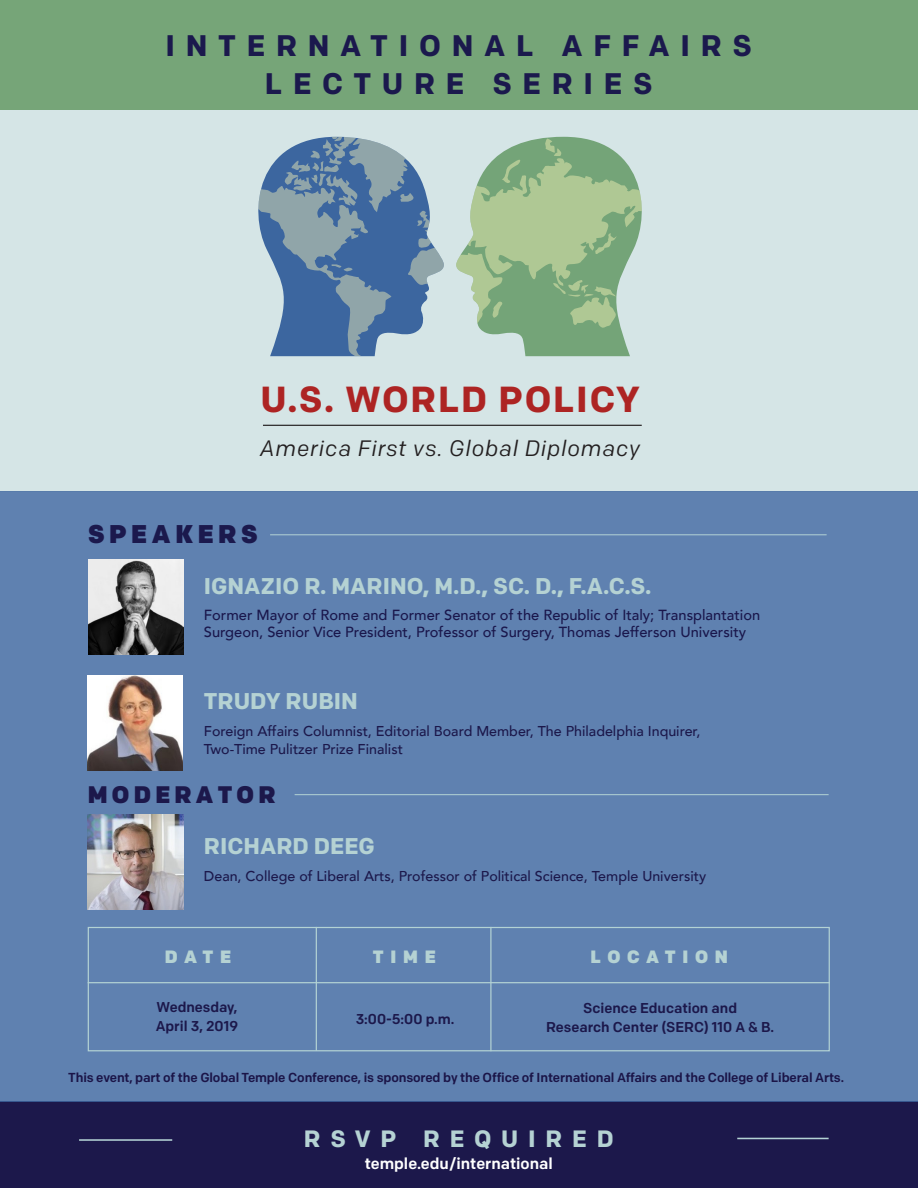
<style>
.page{position:relative;width:918px;height:1188px;background:#fff}
.page>*{position:absolute;margin:0;border:0;box-sizing:border-box;transform-origin:0 0}
.t1{font:700 36.15px "Colfax";letter-spacing:.05em;color:#ad2423}
.t2{font:700 29.7px/38.2px "Colfax";letter-spacing:.36em;color:#1b194d;text-align:center}
.t3{font:900 25.65px "Colfax";letter-spacing:.18em;color:#1b194d}
.t4{font:900 23.85px "Colfax";letter-spacing:.18em;color:#1c184b}
.t5{font:700 23.55px "Colfax";letter-spacing:.415em;color:#b5d2d3}
.t6{font:700 22.8px "Colfax";color:#b5d2d3}
.t7{font:italic 22.35px "Colfax";letter-spacing:.035em;color:#231f20}
.t8{font:900 17.85px "Colfax";letter-spacing:.38em;color:#b5d2d3}
.t9{font:500 15.9px "Colfax";color:#fff}
.t10{font:500 14.7px/17.5px "Avenir";color:#1a174c}
.t11{font:500 14.25px/17.1px "Avenir";color:#1c184b}
.t12{font:500 14.25px/19px "Colfax";color:#1c184b}
.t13{font:500 13.05px "Colfax";letter-spacing:-.01em;color:#1b1548}
</style>
<div class="page">
<div style="left:0;top:14px;width:918px;height:477px;background:#d5e5e6"></div>
<div style="left:1px;top:0;width:917px;height:110px;background:#76a578"></div>
<div style="left:1px;top:1102px;width:917px;height:86px;background:#1c184b"></div>
<hr style="left:263px;top:425px;width:379px;height:1px;background:#231f20">
<svg style="left:456px;top:137px;width:186px;height:219px"></svg>
<svg style="left:258px;top:137px;width:186px;height:219px"></svg>
<hr style="left:79px;top:1139px;width:93px;height:2px;background:#b3d2d4">
<hr style="left:737px;top:1138px;width:92px;height:1px;background:#b3d2d4">
<div style="left:0;top:491px;width:918px;height:611px;background:#5f81b0"></div>
<img style="left:88px;top:560px;width:95px;height:95px">
<img style="left:87px;top:676px;width:96px;height:95px">
<hr style="left:270px;top:534px;width:557px;height:1px;background:#b3d2d4">
<hr style="left:295px;top:794px;width:534px;height:1px;background:#b3d2d4">
<img style="left:88px;top:815px;width:95px;height:95px">
<div style="left:88px;top:927px;width:742px;height:124px;border:1px solid #b3d2d4"></div>
<hr style="left:88px;top:982px;width:742px;height:1px;background:#b3d2d4">
<hr style="left:316px;top:927px;width:1px;height:124px;background:#b3d2d4">
<hr style="left:490px;top:927px;width:2px;height:124px;background:#b3d2d4">
<p class="t2" style="left:165px;top:26px;width:588px">INTERNATIONAL AFFAIRS<br>LECTURE SERIES</p>
<p class="t1" style="left:260px;top:377px;width:381px">U.S. WORLD POLICY</p>
<p class="t7" style="left:260px;top:434px;width:382px">America First vs. Global Diplomacy</p>
<p class="t3" style="left:88px;top:518px;width:171px">SPEAKERS</p>
<p class="t6" style="left:204px;top:572px;width:449px">IGNAZIO R. MARINO, M.D., SC. D., F.A.C.S.</p>
<p class="t10" style="left:204px;top:605px;width:558px">Former Mayor of Rome and Former Senator of the Republic of Italy; Transplantation<br>Surgeon, Senior Vice President, Professor of Surgery, Thomas Jefferson University</p>
<p class="t6" style="left:204px;top:687px;width:156px">TRUDY RUBIN</p>
<p class="t11" style="left:204px;top:722px;width:498px">Foreign Affairs Columnist, Editorial Board Member, The Philadelphia Inquirer,<br>Two-Time Pulitzer Prize Finalist</p>
<p class="t4" style="left:88px;top:780px;width:189px">MODERATOR</p>
<p class="t6" style="left:204px;top:832px;width:172px">RICHARD DEEG</p>
<p class="t11" style="left:204px;top:867px;width:504px">Dean, College of Liberal Arts, Professor of Political Science, Temple University</p>
<p class="t8" style="left:165px;top:946px;width:68px">DATE</p>
<p class="t8" style="left:373px;top:946px;width:65px">TIME</p>
<p class="t8" style="left:590px;top:946px;width:139px">LOCATION</p>
<p class="t12" style="left:156px;top:997px;width:84px">Wednesday,<br>April 3, 2019</p>
<p class="t12" style="left:356px;top:1009px;width:100px">3:00-5:00 p.m.</p>
<p class="t12" style="left:546px;top:998px;width:230px;line-height:19.5px;text-align:center">Science Education and<br>Research Center (SERC) 110 A &amp; B.</p>
<p class="t13" style="left:68px;top:1069px;width:777px">This event, part of the Global Temple Conference, is sponsored by the Office of International Affairs and the College of Liberal Arts.</p>
<p class="t5" style="left:304px;top:1125px;width:311px">RSVP REQUIRED</p>
<p class="t9" style="left:365px;top:1154px;width:190px">temple.edu/international</p>
</div>
